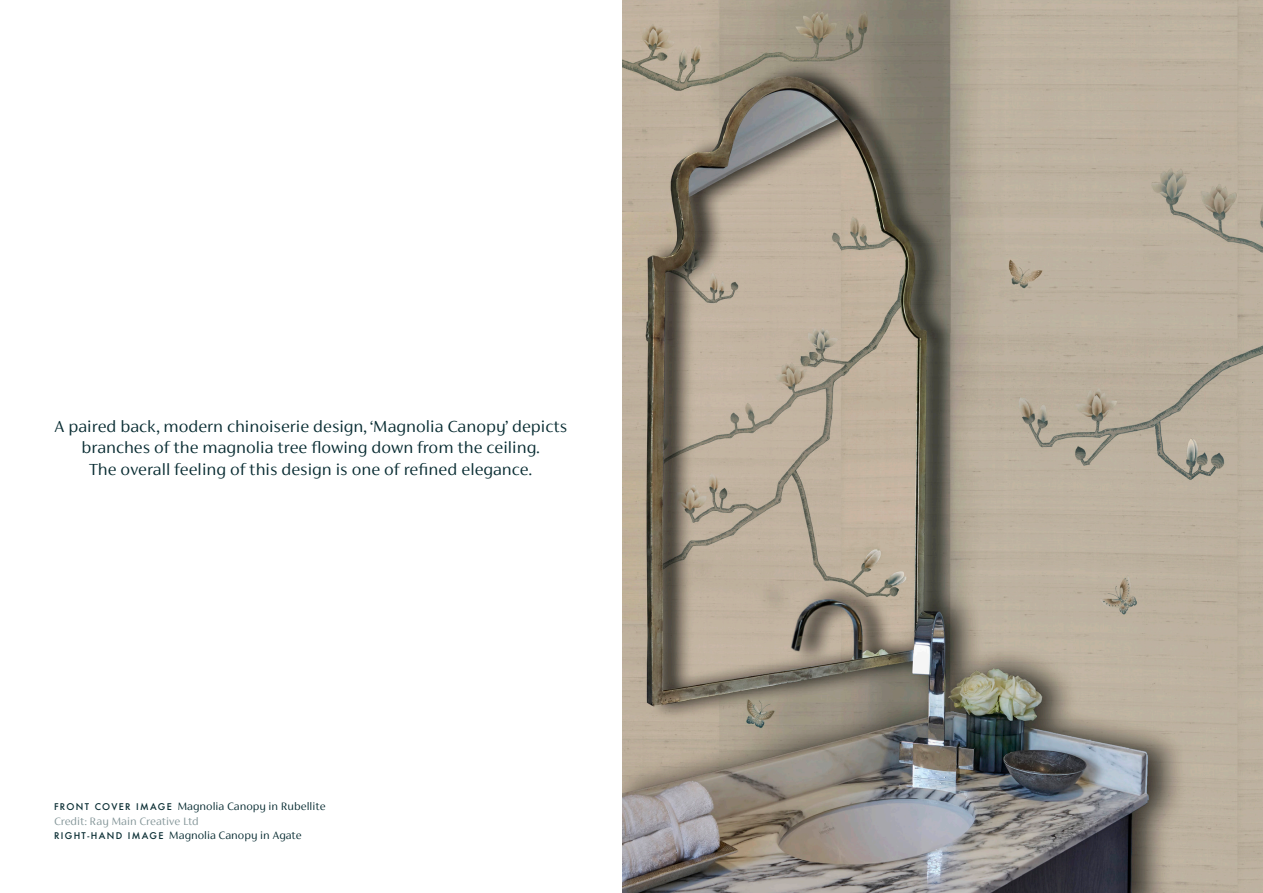
<style>
.page{position:relative;width:1263px;height:893px;background:#fff}
.page>*{position:absolute;margin:0;border:0;box-sizing:border-box;transform-origin:0 0}
.Body_Copy{font:300 18px/21.6px "FS Siena";color:#072b31;text-align:center}
.Body_Copy-2{font:300 12px "FS Siena";color:#072b31}
.Body_Copy-3{font:300 12px "FS Siena";color:#839598}
.s1{font-family:"Futura";font-weight:500;font-size:9px}
</style>
<div class="page">
<img style="left:622px;top:0;width:641px;height:893px">
<p class="Body_Copy" style="left:54px;top:415px;width:515px">A paired back, modern chinoiserie design, ‘Magnolia Canopy’ depicts branches of the magnolia tree flowing down from the ceiling.</p>
<p class="Body_Copy" style="left:89px;top:458px;width:444px">The overall feeling of this design is one of refined elegance.</p>
<p class="Body_Copy-2" style="left:54px;top:800px;width:273px"><span class="s1">FRONT COVER IMAGE</span> Magnolia Canopy in Rubellite</p>
<p class="Body_Copy-3" style="left:54px;top:814px;width:146px">Credit: Ray Main Creative Ltd</p>
<p class="Body_Copy-2" style="left:54px;top:829px;width:249px"><span class="s1">RIGHT-HAND IMAGE</span> Magnolia Canopy in Agate</p>
</div>
